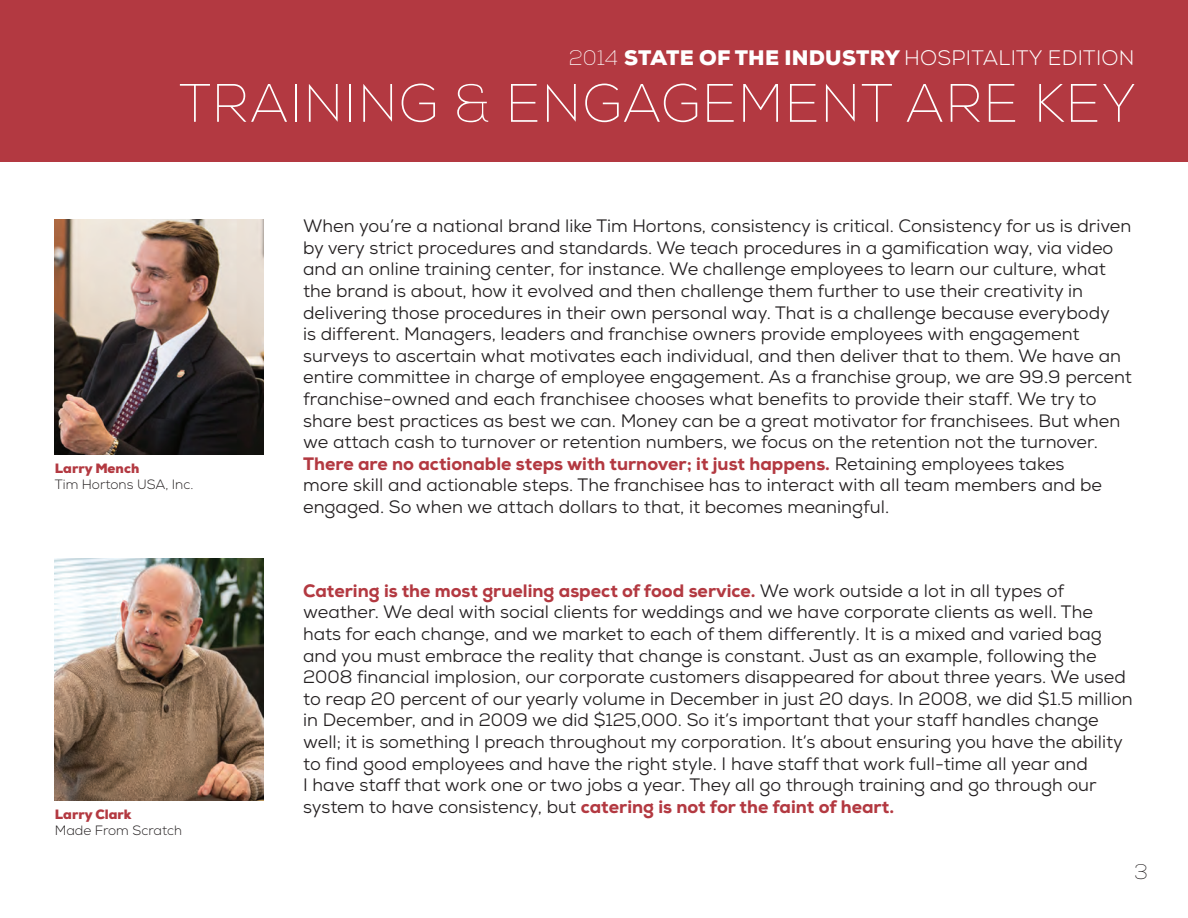
<style>
.page{position:relative;width:1188px;height:918px;background:#fff}
.page>*{position:absolute;margin:0;border:0;box-sizing:border-box;transform-origin:0 0}
.t1{font:100 54px "Nexa";letter-spacing:.015em;color:#fff}
.t2{font:900 21px "Nexa";letter-spacing:.015em;color:#fff}
.t3{font:100 21px "Nexa";color:#231f20}
.t4{font:18px/21.6px "Nexa";color:#231f20}
.t5{font:300 13.5px "Nexa";color:#231f20}
.t6{font:900 13.5px "Nexa";color:#b33941}
.s1{font-weight:100}
.s2{font-weight:300}
.s3{font-weight:800;color:#b33941}
</style>
<div class="page">
<div style="left:0;top:0;width:1188px;height:162px;background:#b33941"></div>
<img style="left:54px;top:220px;width:209px;height:235px">
<img style="left:54px;top:558px;width:209px;height:243px">
<p class="t2" style="left:569px;top:44px;width:567px"><span class="s1">2014</span> STATE OF THE INDUSTRY <span class="s2">HOSPITALITY EDITION</span></p>
<h1 class="t1" style="left:179px;top:70px;width:959px">TRAINING &amp; ENGAGEMENT ARE KEY</h1>
<p class="t6" style="left:55px;top:460px;width:86px">Larry Mench</p>
<p class="t5" style="left:55px;top:477px;width:140px">Tim Hortons USA, Inc.</p>
<p class="t6" style="left:55px;top:806px;width:78px">Larry Clark</p>
<p class="t5" style="left:55px;top:823px;width:129px">Made From Scratch</p>
<p class="t4" style="left:303px;top:215px;width:830px">When you’re a national brand like Tim Hortons, consistency is critical. Consistency for us is driven by very strict procedures and standards. We teach procedures in a gamification way, via video and an online training center, for instance. We challenge employees to learn our culture, what the brand is about, how it evolved and then challenge them further to use their creativity in delivering those procedures in their own personal way. That is a challenge because everybody<br>is different. Managers, leaders and franchise owners provide employees with engagement surveys to ascertain what motivates each individual, and then deliver that to them. We have an entire committee in charge of employee engagement. As a franchise group, we are 99.9 percent franchise-owned and each franchisee chooses what benefits to provide their staff. We try to share best practices as best we can. Money can be a great motivator for franchisees. But when we attach cash to turnover or retention numbers, we focus on the retention not the turnover.<br><span class="s3">There are no actionable steps with turnover; it just happens.</span> Retaining employees takes<br>more skill and actionable steps. The franchisee has to interact with all team members and be engaged. So when we attach dollars to that, it becomes meaningful.</p>
<p class="t4" style="left:303px;top:580px;width:831px"><span class="s3">Catering is the most grueling aspect of food service.</span> We work outside a lot in all types of weather. We deal with social clients for weddings and we have corporate clients as well. The hats for each change, and we market to each of them differently. It is a mixed and varied bag and you must embrace the reality that change is constant. Just as an example, following the 2008 financial implosion, our corporate customers disappeared for about three years. We used to reap 20 percent of our yearly volume in December in just 20 days. In 2008, we did $1.5 million in December, and in 2009 we did $125,000. So it’s important that your staff handles change well; it is something I preach throughout my corporation. It’s about ensuring you have the ability to find good employees and have the right style. I have staff that work full-time all year and<br>I have staff that work one or two jobs a year. They all go through training and go through our system to have consistency, but <span class="s3">catering is not for the faint of heart.</span></p>
<p class="t3" style="left:1134px;top:859px;width:15px">3</p>
</div>
